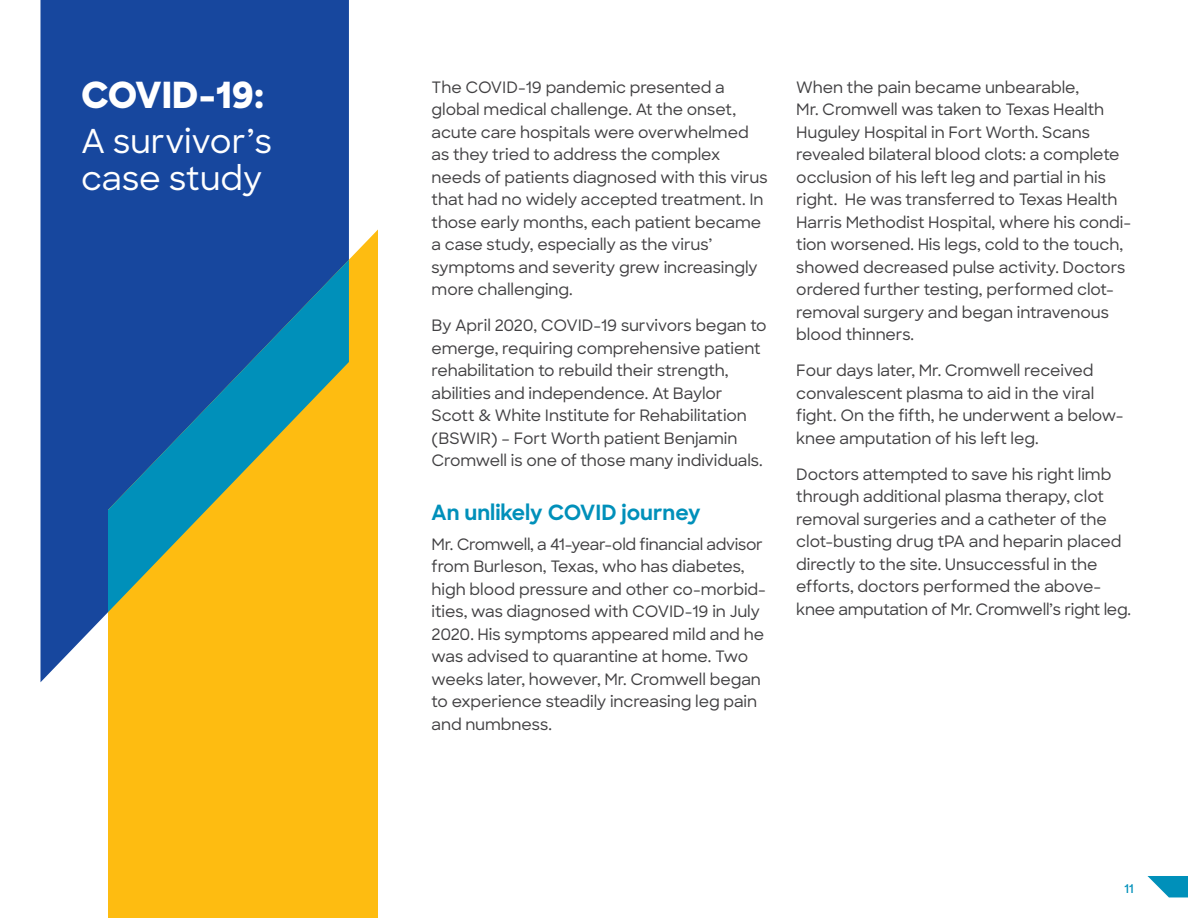
<style>
.page{position:relative;width:1188px;height:918px;background:#fff}
.page>*{position:absolute;margin:0;border:0;box-sizing:border-box;transform-origin:0 0}
.t1{font:800 36px "Sharp Sans";color:#fff}
.t2{font:500 33px/37.5px "Sharp Sans";color:#fff}
.t3{font:700 21px "Sharp Sans";color:#0090ba}
.t4{font:500 15.75px/22.5px "Sharp Sans";letter-spacing:-.005em;color:#414042}
.t5{font:600 12px "Sharp Sans";color:#0090ba}
</style>
<div class="page">
<svg style="left:1148px;top:876px;width:40px;height:21px"></svg>
<div style="left:40px;top:0;width:309px;height:682px;background:#17479e"></div>
<svg style="left:108px;top:229px;width:270px;height:689px;background:#ecb31c"></svg>
<svg style="left:108px;top:260px;width:241px;height:352px;background:#628574"></svg>
<h1 class="t1" style="left:81px;top:68px;width:185px">COVID-19:</h1>
<h2 class="t2" style="left:81px;top:121px;width:192px">A survivor’s case study</h2>
<p class="t4" style="left:432px;top:75px;width:338px">The COVID-19 pandemic presented a global medical challenge. At the onset, acute care hospitals were overwhelmed as they tried to address the complex needs of patients diagnosed with this virus that had no widely accepted treatment. In those early months, each patient became a case study, especially as the virus’ symptoms and severity grew increasingly more challenging.</p>
<p class="t4" style="left:432px;top:314px;width:337px">By April 2020, COVID-19 survivors began to emerge, requiring comprehensive patient rehabilitation to rebuild their strength, abilities and independence. At Baylor Scott &amp; White Institute for Rehabilitation (BSWIR) – Fort Worth patient Benjamin Cromwell is one of those many individuals.</p>
<h3 class="t3" style="left:432px;top:497px;width:270px">An unlikely COVID journey</h3>
<p class="t4" style="left:432px;top:532px;width:336px">Mr. Cromwell, a 41-year-old financial advisor from Burleson, Texas, who has diabetes, high blood pressure and other co-morbid&shy;ities, was diagnosed with COVID-19 in July 2020. His symptoms appeared mild and he was advised to quarantine at home. Two weeks later, however, Mr. Cromwell began to experience steadily increasing leg pain and numbness.</p>
<p class="t4" style="left:796px;top:75px;width:336px">When the pain became unbearable,<br>Mr. Cromwell was taken to Texas Health Huguley Hospital in Fort Worth. Scans revealed bilateral blood clots: a complete occlusion of his left leg and partial in his right. He was transferred to Texas Health Harris Methodist Hospital, where his condi&shy;tion worsened. His legs, cold to the touch, showed decreased pulse activity. Doctors ordered further testing, performed clot&shy;removal surgery and began intravenous blood thinners.</p>
<p class="t4" style="left:796px;top:359px;width:329px">Four days later, Mr. Cromwell received convalescent plasma to aid in the viral fight. On the fifth, he underwent a below&shy;knee amputation of his left leg.</p>
<p class="t4" style="left:796px;top:462px;width:336px">Doctors attempted to save his right limb through additional plasma therapy, clot removal surgeries and a catheter of the clot-busting drug tPA and heparin placed directly to the site. Unsuccessful in the efforts, doctors performed the above&shy;knee amputation of Mr. Cromwell’s right leg.</p>
<p class="t5" style="left:1125px;top:880px;width:11px">11</p>
</div>
